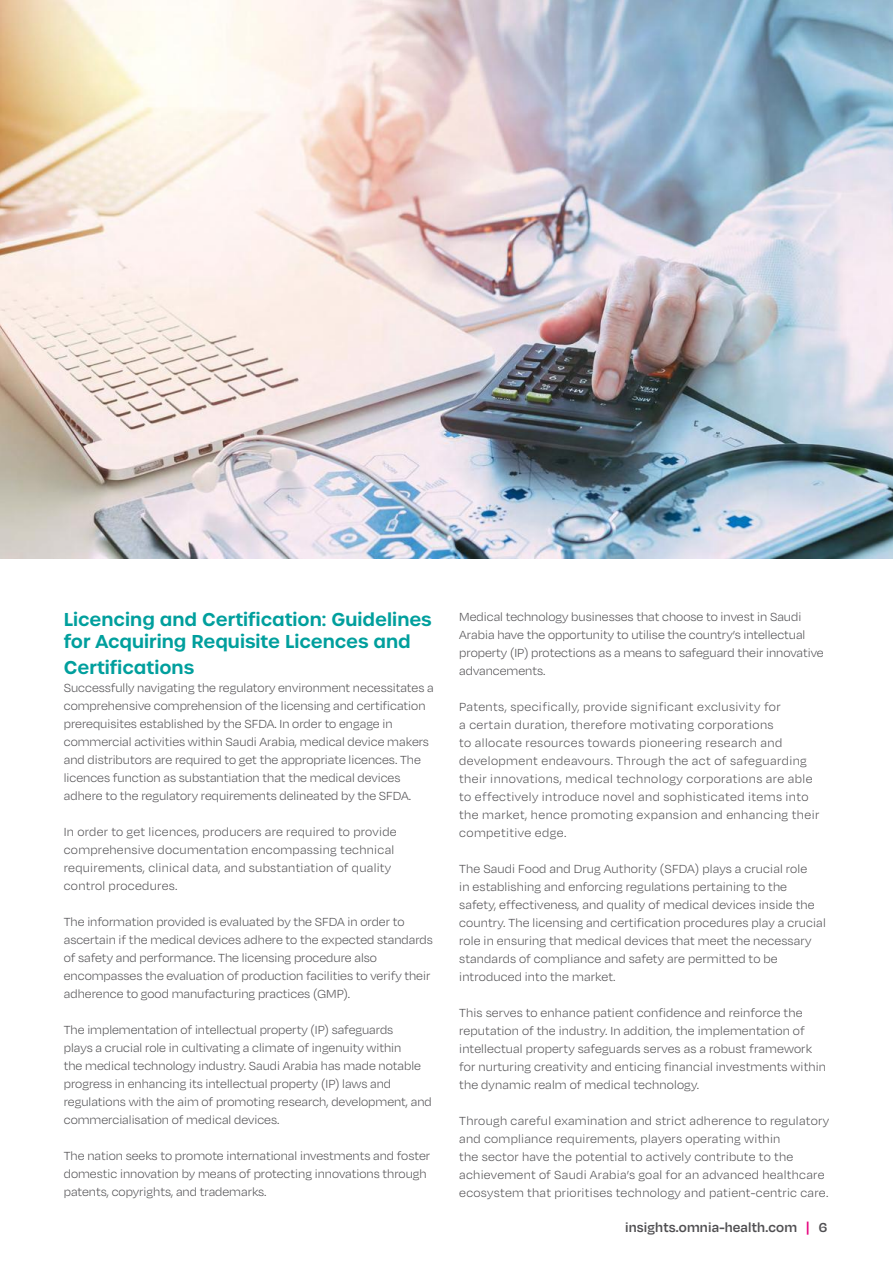
<style>
.page{position:relative;width:893px;height:1263px;background:#fff}
.page>*{position:absolute;margin:0;border:0;box-sizing:border-box;transform-origin:0 0}
.t1{font:600 18px/22.5px "Urbane";color:#009f9d}
.t2{font:600 15px "Degular";letter-spacing:.01em;color:#504f52}
.t3{font:300 13.5px/18px "Degular";letter-spacing:.005em;color:#504f52}
.t4{font:300 13.5px/18px "Degular";letter-spacing:.03em;color:#504f52}
.s1{color:#e6007d}
</style>
<div class="page">
<img style="left:0;top:0;width:893px;height:558px">
<h1 class="t1" style="left:64px;top:608px;width:369px">Licencing and Certification: Guidelines for Acquiring Requisite Licences and</h1>
<h1 class="t1" style="left:64px;top:656px;width:132px">Certifications</h1>
<p class="t3" style="left:64px;top:678px;width:371px">Successfully navigating the regulatory environment necessitates a comprehensive comprehension of the licensing and certification prerequisites established by the SFDA In. order to engage in commercial activities within Saudi Arabia, medical device makers and distributors are required to get the appropriate licences. The licences function as substantiation that the medical devices adhere to the regulatory requirements delineated by the SFDA.</p>
<p class="t3" style="left:64px;top:822px;width:334px">In order to get licences, producers are required to provide comprehensive documentation encompassing technical requirements, clinical data, and substantiation of quality control procedures.</p>
<p class="t3" style="left:64px;top:912px;width:371px">The information provided is evaluated by the SFDA in order to ascertain if the medical devices adhere to the expected standards of safety and performance. The licensing procedure also encompasses the evaluation of production facilities to verify their adherence to good manufacturing practices (GMP .(</p>
<p class="t3" style="left:64px;top:1020px;width:370px">The implementation of intellectual property (IP) safeguards<br>plays a crucial role in cultivating a climate of ingenuity within<br>the medical technology industry. Saudi Arabia has made notable progress in enhancing its intellectual property (IP) laws and regulations with the aim of promoting research, development, and commercialisation of medical devices.</p>
<p class="t3" style="left:64px;top:1146px;width:368px">The nation seeks to promote international investments and foster domestic innovation by means of protecting innovations through patents, copyrights, and trademarks.</p>
<p class="t3" style="left:459px;top:607px;width:366px">Medical technology businesses that choose to invest in Saudi Arabia have the opportunity to utilise the countrys’ intellectual property (IP) protections as a means to safeguard their innovative advancements.</p>
<p class="t4" style="left:459px;top:697px;width:362px">Patents, specifically, provide significant exclusivity for<br>a certain duration, therefore motivating corporations<br>to allocate resources towards pioneering research and development endeavours. Through the act of safeguarding their innovations, medical technology corporations are able to effectively introduce novel and sophisticated items into the market, hence promoting expansion and enhancing their competitive edge.</p>
<p class="t3" style="left:459px;top:859px;width:368px">The Saudi Food and Drug Authority (SFDA) plays a crucial role<br>in establishing and enforcing regulations pertaining to the safety, effectiveness, and quality of medical devices inside the country. The licensing and certification procedures play a crucial role in ensuring that medical devices that meet the necessary standards of compliance and safety are permitted to be introduced into the market.</p>
<p class="t3" style="left:459px;top:1003px;width:368px">This serves to enhance patient confidence and reinforce the reputation of the industry In. addition, the implementation of intellectual property safeguards serves as a robust framework for nurturing creativity and enticing financial investments within the dynamic realm of medical technology.</p>
<p class="t3" style="left:459px;top:1111px;width:371px">Through careful examination and strict adherence to regulatory and compliance requirements, players operating within<br>the sector have the potential to actively contribute to the achievement of Saudi Arabia s’ goal for an advanced healthcare ecosystem that prioritises technology and patient-centric care.</p>
<p class="t2" style="left:625px;top:1218px;width:174px">insights.omnia-health.com</p>
<p class="t2" style="left:806px;top:1218px;width:23px">6<span class="s1">|</span></p>
</div>
